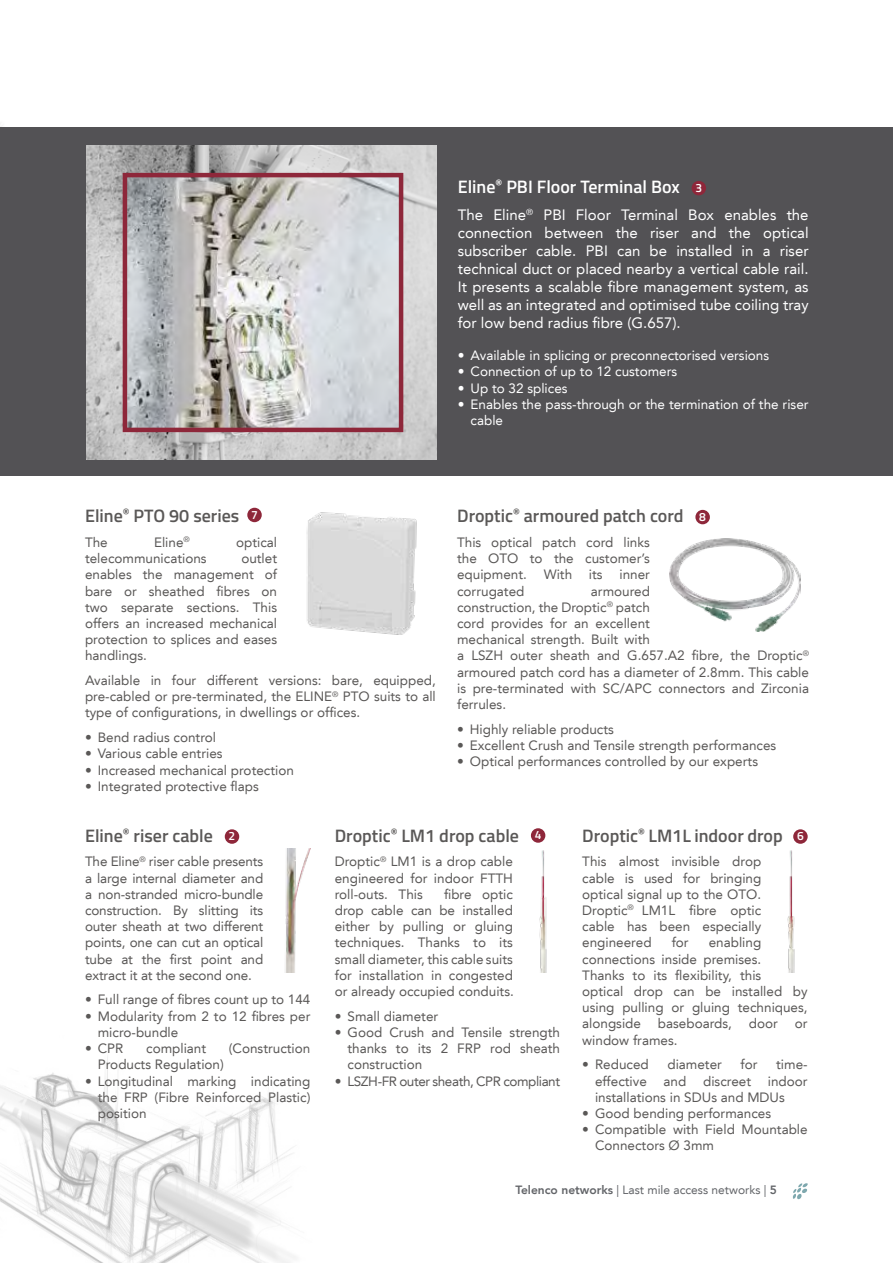
<style>
.page{position:relative;width:893px;height:1263px;background:#fff}
.page>*{position:absolute;margin:0;border:0;box-sizing:border-box;transform-origin:0 0}
.t1{font:600 18px "Titillium Web";color:#5a5857}
.t2{font:600 18px "Titillium Web";color:#fff}
.t3{font:15px/18px "Avenir LT";color:#fff;text-align:justify}
.t4{font:13.5px/16.2px "Avenir LT";color:#5a5857;text-align:justify}
.t5{font:13.5px/16.2px "Avenir LT";color:#fff}
.t6{font:13.5px "Avenir LT";letter-spacing:-.03em;color:#5a5857}
.t7{font:12px "Avenir LT";color:#636569}
.s1{font-size:12px}
.s2{font-size:12px;color:#fff}
.s3{font-weight:800}
</style>
<div class="page">
<svg style="left:793px;top:1183px;width:15px;height:16px"></svg>
<img style="left:0;top:1057px;width:295px;height:206px">
<div style="left:0;top:128px;width:893px;height:348px;background:#535255"></div>
<img style="left:669px;top:539px;width:131px;height:92px">
<img style="left:285px;top:848px;width:25px;height:125px">
<img style="left:539px;top:850px;width:8px;height:123px">
<img style="left:787px;top:850px;width:8px;height:123px">
<img style="left:86px;top:146px;width:351px;height:313px">
<img style="left:128px;top:178px;width:270px;height:249px">
<div style="left:123px;top:173px;width:280px;height:259px;border:4px solid #8e273a"></div>
<div style="left:225px;top:829px;width:14px;height:15px;background:#8e273a;border-radius:50%"></div>
<div style="left:247px;top:508px;width:15px;height:14px;background:#8e273a;border-radius:50%"></div>
<div style="left:695px;top:510px;width:15px;height:14px;background:#8e273a;border-radius:50%"></div>
<div style="left:531px;top:828px;width:14px;height:15px;background:#8e273a;border-radius:50%"></div>
<div style="left:793px;top:829px;width:15px;height:15px;background:#8e273a;border-radius:50%"></div>
<div style="left:692px;top:181px;width:14px;height:14px;background:#8e273a;border-radius:50%"></div>
<img style="left:306px;top:512px;width:111px;height:123px">
<h1 class="t2" style="left:458px;top:173px;width:246px">Eline<sup>®</sup> PBI Floor Terminal Box <span class="s1">3</span></h1>
<p class="t3" style="left:458px;top:206px;width:352px">The Eline<sup>®</sup> PBI Floor Terminal Box enables the connection between the riser and the optical subscriber cable. PBI can be installed in a riser technical duct or placed nearby a vertical cable rail.<br>It presents a scalable fibre management system, as well as an integrated and optimised tube coiling tray for low bend radius fibre (G.657).</p>
<p class="t5" style="left:458px;top:347px;width:313px">• Available in splicing or preconnectorised versions</p>
<p class="t5" style="left:458px;top:364px;width:221px">• Connection of up to 12 customers</p>
<p class="t5" style="left:458px;top:380px;width:111px">• Up to 32 splices</p>
<p class="t5" style="left:471px;top:396px;width:340px;text-indent:-13px">• Enables the pass-through or the termination of the riser cable</p>
<h1 class="t1" style="left:85px;top:502px;width:174px">Eline<sup>®</sup> PTO 90 series <sup>7</sup></h1>
<p class="t4" style="left:85px;top:534px;width:24px">The</p>
<p class="t4" style="left:154px;top:534px;width:37px">Eline<sup>®</sup></p>
<p class="t4" style="left:236px;top:534px;width:43px">optical</p>
<p class="t4" style="left:85px;top:550px;width:123px">telecommunications</p>
<p class="t4" style="left:85px;top:550px;width:194px;text-indent:156px">outlet enables the management of bare or sheathed fibres on two separate sections. This offers an increased mechanical protection to splices and eases handlings.</p>
<p class="t4" style="left:85px;top:672px;width:352px">Available in four different versions: bare, equipped, pre-cabled or pre-terminated, the ELINE<sup>®</sup> PTO suits to all type of configurations, in dwellings or offices.</p>
<p class="t4" style="left:85px;top:729px;width:133px">• Bend radius control</p>
<p class="t4" style="left:85px;top:746px;width:139px">• Various cable entries</p>
<p class="t4" style="left:85px;top:762px;width:210px">• Increased mechanical protection</p>
<p class="t4" style="left:85px;top:778px;width:175px">• Integrated protective flaps</p>
<h1 class="t1" style="left:457px;top:502px;width:250px">Droptic<sup>®</sup> armoured patch cord <span class="s2">8</span></h1>
<p class="t4" style="left:457px;top:534px;width:194px">This optical patch cord links the OTO to the customer’s equipment. With its inner corrugated</p>
<p class="t4" style="left:457px;top:583px;width:353px;text-align:left;text-indent:134px">armoured<br>construction, the Droptic<sup>®</sup> patch<br>cord provides for an excellent<br>mechanical strength. Built with<br>a LSZH outer sheath and G.657.A2 fibre, the Droptic<sup>® </sup>armoured patch cord has a diameter of 2.8mm. This cable is pre-terminated with SC/APC connectors and Zirconia ferrules.</p>
<p class="t4" style="left:457px;top:721px;width:158px">• Highly reliable products</p>
<p class="t4" style="left:457px;top:737px;width:321px">• Excellent Crush and Tensile strength performances</p>
<p class="t4" style="left:457px;top:753px;width:302px">• Optical performances controlled by our experts</p>
<h1 class="t1" style="left:85px;top:822px;width:152px">Eline<sup>®</sup> riser cable <span class="s2">2</span></h1>
<p class="t4" style="left:85px;top:854px;width:180px">The Eline<sup>®</sup> riser cable presents a large internal diameter and a non-stranded micro-bundle construction. By slitting its outer sheath at two different points, one can cut an optical tube at the first point and extract it at the second one.</p>
<p class="t4" style="left:85px;top:992px;width:227px">• Full range of fibres count up to 144</p>
<p class="t4" style="left:98px;top:1008px;width:214px;text-indent:-13px">• Modularity from 2 to 12 fibres per micro-bundle</p>
<p class="t4" style="left:85px;top:1040px;width:40px">• CPR</p>
<p class="t4" style="left:146px;top:1040px;width:62px">compliant</p>
<p class="t4" style="left:229px;top:1040px;width:83px">(Construction</p>
<p class="t4" style="left:98px;top:1056px;width:128px">Products Regulation)</p>
<p class="t4" style="left:98px;top:1073px;width:214px;text-indent:-13px">• Longitudinal marking indicating the FRP (Fibre Reinforced Plastic) position</p>
<h1 class="t1" style="left:335px;top:822px;width:208px">Droptic<sup>®</sup> LM1 drop cable <span class="s2">4</span></h1>
<p class="t4" style="left:335px;top:854px;width:180px">Droptic<sup>®</sup> LM1 is a drop cable engineered for indoor FTTH roll-outs. This</p>
<p class="t4" style="left:335px;top:886px;width:181px;text-indent:109px">fibre optic drop cable can be installed either by pulling or gluing techniques. Thanks to its small diameter, this cable suits for installation in congested or already occupied conduits.</p>
<p class="t4" style="left:335px;top:1008px;width:105px">• Small diameter</p>
<p class="t4" style="left:347px;top:1024px;width:214px;text-indent:-13px">• Good Crush and Tensile strength thanks to its 2 FRP rod sheath construction</p>
<p class="t6" style="left:335px;top:1073px;width:227px">• LSZH-FR outer sheath, CPR compliant</p>
<h1 class="t1" style="left:582px;top:822px;width:223px">Droptic<sup>®</sup> LM1L indoor drop <span class="s2">6</span></h1>
<p class="t4" style="left:582px;top:854px;width:181px">This almost invisible drop cable is used for bringing optical signal up to the OTO.<br>Droptic<sup>®</sup> LM1L fibre optic cable has been especially engineered</p>
<p class="t4" style="left:672px;top:935px;width:19px">for</p>
<p class="t4" style="left:582px;top:935px;width:227px;text-align:left;text-indent:127px">enabling connections inside premises.<br>Thanks to its flexibility, this<br>optical drop can be installed by using pulling or gluing techniques, alongside</p>
<p class="t4" style="left:658px;top:1016px;width:76px">baseboards,</p>
<p class="t4" style="left:749px;top:1016px;width:31px">door</p>
<p class="t4" style="left:795px;top:1016px;width:14px">or</p>
<p class="t4" style="left:582px;top:1032px;width:97px">window frames.</p>
<p class="t4" style="left:582px;top:1056px;width:68px">• Reduced</p>
<p class="t4" style="left:667px;top:1056px;width:56px">diameter</p>
<p class="t4" style="left:740px;top:1056px;width:19px">for</p>
<p class="t4" style="left:595px;top:1056px;width:214px;text-indent:181px">time&shy;effective and discreet indoor installations in SDUs and MDUs</p>
<p class="t4" style="left:582px;top:1105px;width:190px">• Good bending performances</p>
<p class="t4" style="left:595px;top:1121px;width:214px;text-indent:-13px">• Compatible with Field Mountable<br>Connectors Ø 3mm</p>
<p class="t7" style="left:515px;top:1183px;width:263px"><span class="s3">Telenco networks</span> | Last mile access networks | <span class="s3">5</span></p>
</div>
